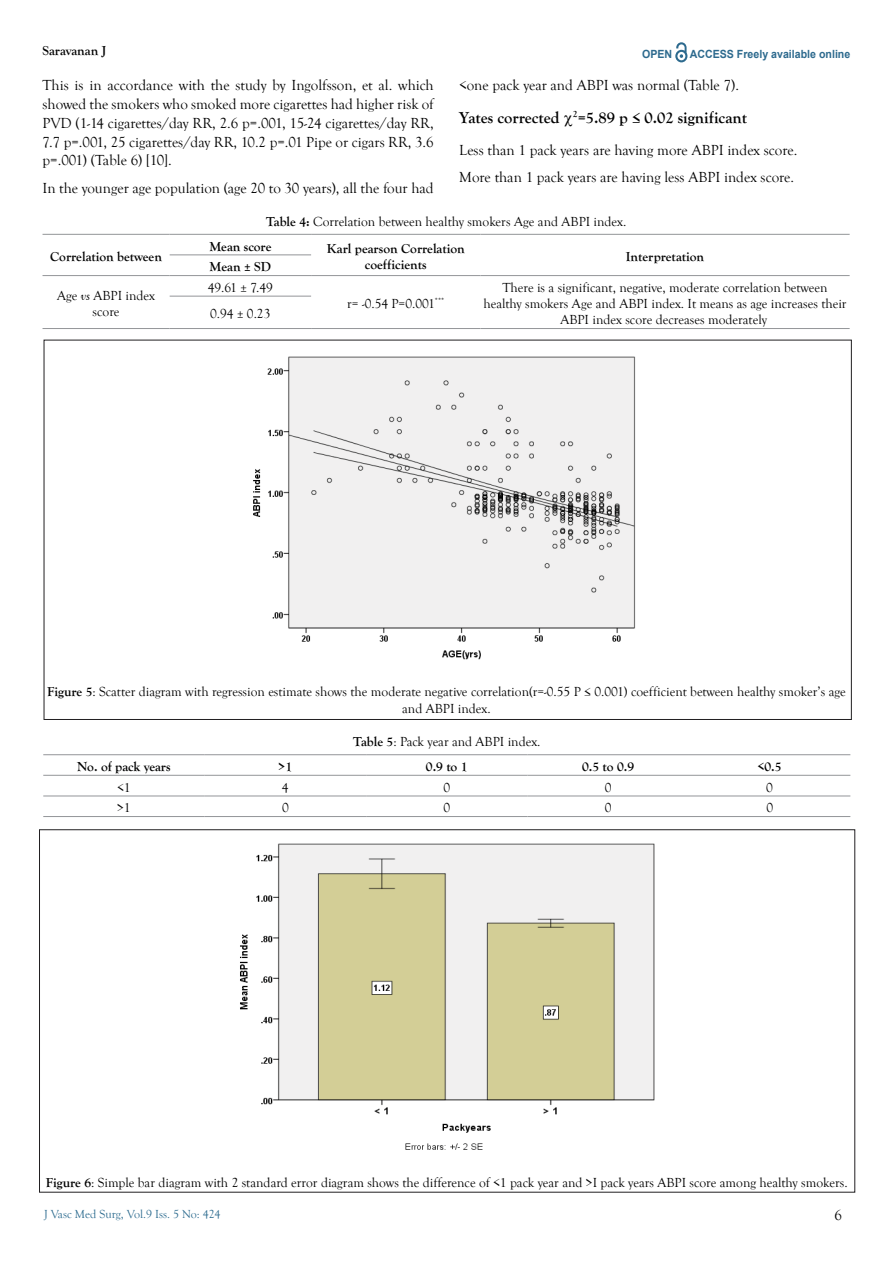
<style>
.page{position:relative;width:893px;height:1263px;background:#fff}
.page>*{position:absolute;margin:0;border:0;box-sizing:border-box;transform-origin:0 0}
.t1{font:700 16.5px "Goudy Old Style T";color:#000}
.t2{font:15px/18.8px "Goudy Old Style T";color:#000;text-align:justify}
.t3{font:13.5px/16.2px "Goudy Old Style T";color:#000;text-align:center}
.t4{font:700 13.5px/16.2px "Goudy Old Style T";color:#000;text-align:center}
.t5{font:12px "Goudy Old Style T";color:#2c6b8f}
.t6{font:700 11.25px "Arial";color:#2d6a8e;scale:.94 1}
.s1{font-style:italic}
.s2{font-weight:700}
</style>
<div class="page">
<svg style="left:675px;top:43px;width:12px;height:19px"></svg>
<hr style="left:43px;top:234px;width:127px;height:1px;background:#939598">
<hr style="left:170px;top:234px;width:141px;height:1px;background:#939598">
<hr style="left:311px;top:234px;width:169px;height:1px;background:#939598">
<hr style="left:480px;top:234px;width:370px;height:1px;background:#939598">
<hr style="left:170px;top:255px;width:141px;height:1px;background:#939598">
<hr style="left:43px;top:275px;width:127px;height:1px;background:#939598">
<hr style="left:170px;top:275px;width:141px;height:1px;background:#939598">
<hr style="left:311px;top:275px;width:169px;height:1px;background:#939598">
<hr style="left:480px;top:275px;width:370px;height:1px;background:#939598">
<hr style="left:170px;top:296px;width:141px;height:1px;background:#939598">
<hr style="left:43px;top:328px;width:127px;height:1px;background:#939598">
<hr style="left:170px;top:328px;width:141px;height:1px;background:#939598">
<hr style="left:311px;top:328px;width:169px;height:1px;background:#939598">
<hr style="left:480px;top:328px;width:370px;height:1px;background:#939598">
<hr style="left:43px;top:754px;width:162px;height:1px;background:#939598">
<hr style="left:205px;top:754px;width:161px;height:1px;background:#939598">
<hr style="left:366px;top:754px;width:162px;height:1px;background:#939598">
<hr style="left:528px;top:754px;width:161px;height:1px;background:#939598">
<hr style="left:689px;top:754px;width:161px;height:1px;background:#939598">
<hr style="left:43px;top:775px;width:162px;height:1px;background:#939598">
<hr style="left:205px;top:775px;width:161px;height:1px;background:#939598">
<hr style="left:366px;top:775px;width:162px;height:1px;background:#939598">
<hr style="left:528px;top:775px;width:161px;height:1px;background:#939598">
<hr style="left:689px;top:775px;width:161px;height:1px;background:#939598">
<hr style="left:43px;top:796px;width:162px;height:1px;background:#939598">
<hr style="left:205px;top:796px;width:161px;height:1px;background:#939598">
<hr style="left:366px;top:796px;width:162px;height:1px;background:#939598">
<hr style="left:528px;top:796px;width:161px;height:1px;background:#939598">
<hr style="left:689px;top:796px;width:161px;height:1px;background:#939598">
<hr style="left:43px;top:816px;width:162px;height:1px;background:#939598">
<hr style="left:205px;top:816px;width:161px;height:1px;background:#939598">
<hr style="left:366px;top:816px;width:162px;height:1px;background:#939598">
<hr style="left:528px;top:816px;width:161px;height:1px;background:#939598">
<hr style="left:689px;top:816px;width:161px;height:1px;background:#939598">
<img style="left:253px;top:356px;width:383px;height:304px">
<img style="left:240px;top:843px;width:415px;height:307px">
<p class="t4" style="left:43px;top:42px;width:65px">Saravanan J</p>
<p class="t6" style="left:642px;top:47px;width:34px">OPEN</p>
<p class="t6" style="left:690px;top:46px;width:172px">ACCESS Freely available online</p>
<p class="t2" style="left:43px;top:76px;width:393px">This is in accordance with the study by Ingolfsson, et al. which showed the smokers who smoked more cigarettes had higher risk of PVD (1-14 cigarettes/day RR, 2.6 p=.001, 15-24 cigarettes/day RR, 7.7 p=.001, 25 cigarettes/day RR, 10.2 p=.01 Pipe or cigars RR, 3.6 p=.001) (Table 6) [10].</p>
<p class="t2" style="left:43px;top:179px;width:393px">In the younger age population (age 20 to 30 years), all the four had</p>
<p class="t2" style="left:459px;top:76px;width:281px">&lt;one pack year and ABPI was normal (Table 7).</p>
<p class="t1" style="left:459px;top:108px;width:289px">Yates corrected <sup>2</sup>=5.89 p ≤ 0.02 significant</p>
<p class="t2" style="left:459px;top:136px;width:340px;line-height:27.3px">Less than 1 pack years are having more ABPI index score.<br>More than 1 pack years are having less ABPI index score.</p>
<p class="t4" style="left:50px;top:249px;width:113px">Correlation between</p>
<p class="t3" style="left:57px;top:288px;width:100px">Age <span class="s1">vs</span> ABPI index score</p>
<p class="t3" style="left:266px;top:213px;width:362px"><span class="s2">Table 4:</span> Correlation between healthy smokers Age and ABPI index.</p>
<p class="t4" style="left:209px;top:238px;width:64px">Mean score</p>
<p class="t4" style="left:327px;top:241px;width:140px">Karl pearson Correlation coefficients</p>
<p class="t4" style="left:626px;top:249px;width:80px">Interpretation</p>
<p class="t4" style="left:210px;top:259px;width:63px">Mean ± SD</p>
<p class="t3" style="left:208px;top:280px;width:67px">49.61 ± 7.49</p>
<p class="t3" style="left:210px;top:306px;width:62px">0.94 ± 0.23</p>
<p class="t3" style="left:347px;top:296px;width:98px">r= -0.54 P=0.001<sup>***</sup></p>
<p class="t3" style="left:483px;top:280px;width:365px">There is a significant, negative, moderate correlation between healthy smokers Age and ABPI index. It means as age increases their<br>ABPI index score decreases moderately</p>
<p class="t3" style="left:47px;top:684px;width:800px"><span class="s2">Figure 5</span>: Scatter diagram with regression estimate shows the moderate negative correlation(r=-0.55 P ≤ 0.001) coefficient between healthy smoker’s age and ABPI index.</p>
<p class="t3" style="left:353px;top:734px;width:189px"><span class="s2">Table 5</span>: Pack year and ABPI index.</p>
<p class="t4" style="left:77px;top:759px;width:95px">No. of pack years</p>
<p class="t4" style="left:279px;top:759px;width:15px">&gt;1</p>
<p class="t4" style="left:426px;top:759px;width:43px">0.9 to 1</p>
<p class="t4" style="left:582px;top:759px;width:53px">0.5 to 0.9</p>
<p class="t4" style="left:758px;top:759px;width:25px">&lt;0.5</p>
<p class="t3" style="left:117px;top:779px;width:15px">&lt;1</p>
<p class="t3" style="left:282px;top:779px;width:8px">4</p>
<p class="t3" style="left:443px;top:779px;width:8px">0</p>
<p class="t3" style="left:605px;top:779px;width:8px">0</p>
<p class="t3" style="left:766px;top:779px;width:8px">0</p>
<p class="t3" style="left:117px;top:800px;width:15px">&gt;1</p>
<p class="t3" style="left:282px;top:800px;width:8px">0</p>
<p class="t3" style="left:443px;top:800px;width:8px">0</p>
<p class="t3" style="left:605px;top:800px;width:8px">0</p>
<p class="t3" style="left:766px;top:800px;width:8px">0</p>
<p class="t3" style="left:46px;top:1175px;width:803px"><span class="s2">Figure 6</span>: Simple bar diagram with 2 standard error diagram shows the difference of &lt;1 pack year and &gt;I pack years ABPI score among healthy smokers.</p>
<p class="t5" style="left:44px;top:1207px;width:178px">J Vasc Med Surg, Vol.9 Iss. 5 No: 424</p>
<p class="t2" style="left:834px;top:1206px;width:9px">6</p>
</div>
